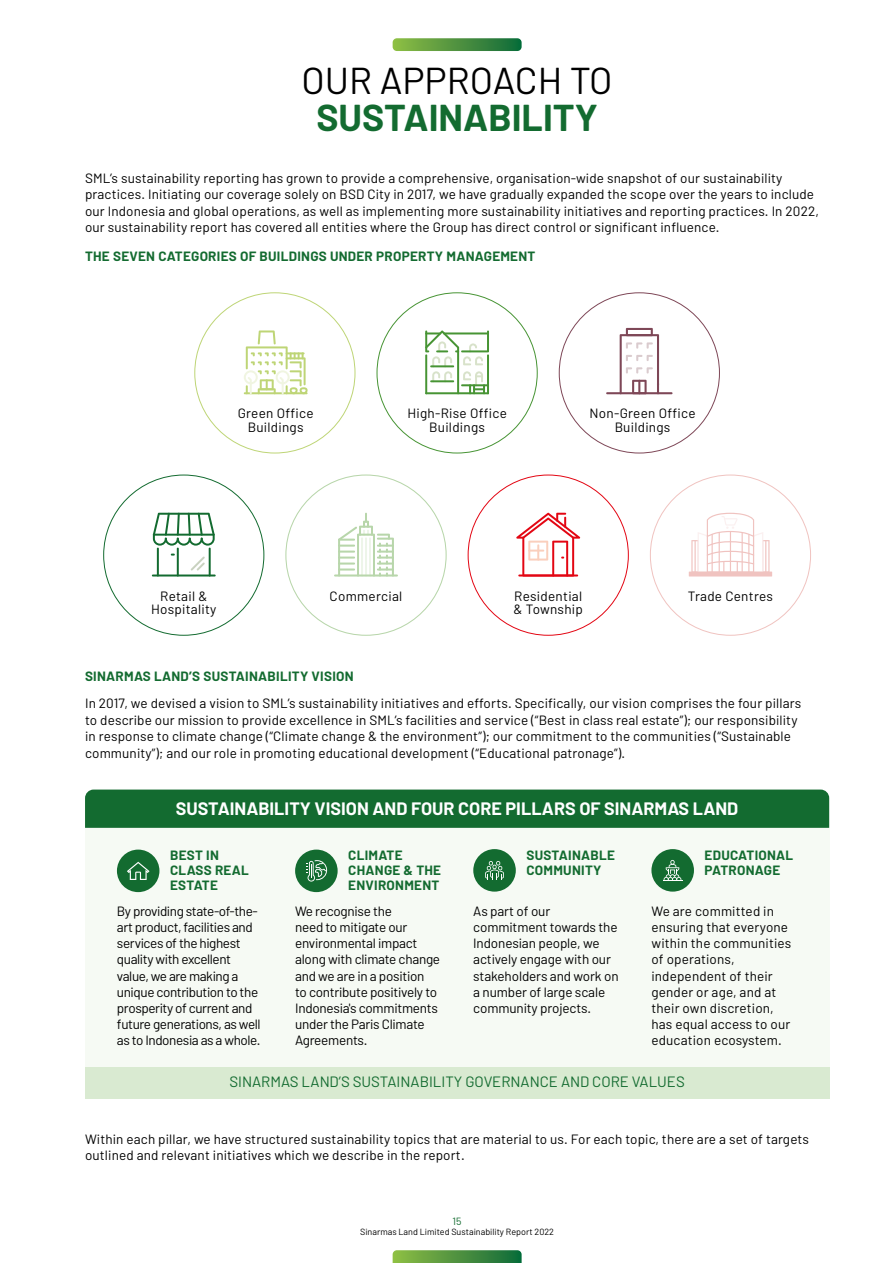
<style>
.page{position:relative;width:893px;height:1263px;background:#fff}
.page>*{position:absolute;margin:0;border:0;box-sizing:border-box;transform-origin:0 0}
.t1{font:700 37.5px "Barlow";color:#136b30}
.t2{font:37.5px "Barlow";color:#000}
.t3{font:700 18px "Barlow";color:#fff}
.t4{font:15px "Barlow";color:#136b30}
.t5{font:13.5px/16.2px "Barlow";letter-spacing:.01em;color:#000}
.t6{font:13.5px/16.2px "Barlow";letter-spacing:-.03em;color:#000}
.t7{font:700 13.5px/15px "Barlow";letter-spacing:.02em;color:#136b30}
.t8{font:13.5px/16.2px "Barlow";letter-spacing:-.02em;color:#000}
.t9{font:13.5px/16.2px "Barlow";letter-spacing:-.01em;color:#000}
.t10{font:10.5px "Barlow";color:#136b30}
.t11{font:9px "Barlow";color:#000}
</style>
<div class="page">
<div style="left:85px;top:828px;width:744px;height:239px;background:#f6faf4"></div>
<div style="left:85px;top:1067px;width:744px;height:31px;background:#d9ead1"></div>
<div style="left:85px;top:789px;width:744px;height:39px;background:#136b30"></div>
<div style="left:117px;top:849px;width:42px;height:43px;background:#136b30;border-radius:50%"></div>
<svg style="left:127px;top:862px;width:23px;height:18px"></svg>
<div style="left:295px;top:849px;width:43px;height:43px;background:#136b30;border-radius:50%"></div>
<svg style="left:306px;top:860px;width:21px;height:21px"></svg>
<div style="left:473px;top:849px;width:43px;height:43px;background:#136b30;border-radius:50%"></div>
<svg style="left:485px;top:861px;width:19px;height:19px"></svg>
<div style="left:651px;top:849px;width:43px;height:43px;background:#136b30;border-radius:50%"></div>
<svg style="left:663px;top:860px;width:20px;height:21px"></svg>
<hr style="left:606px;top:392px;width:66px;height:2px;background:#7e4757">
<svg style="left:620px;top:328px;width:39px;height:65px"></svg>
<svg style="left:244px;top:330px;width:64px;height:64px"></svg>
<svg style="left:425px;top:330px;width:64px;height:64px"></svg>
<hr style="left:461px;top:384px;width:24px;height:2px;background:#479434">
<hr style="left:152px;top:574px;width:64px;height:2px;background:#136b30">
<hr style="left:157px;top:548px;width:2px;height:28px;background:#136b30">
<hr style="left:177px;top:548px;width:2px;height:28px;background:#136b30">
<hr style="left:209px;top:548px;width:2px;height:28px;background:#136b30">
<svg style="left:191px;top:556px;width:14px;height:14px"></svg>
<svg style="left:153px;top:513px;width:62px;height:33px"></svg>
<svg style="left:516px;top:513px;width:64px;height:63px"></svg>
<svg style="left:689px;top:513px;width:83px;height:63px"></svg>
<hr style="left:334px;top:574px;width:64px;height:2px;background:#d9ead1">
<svg style="left:338px;top:513px;width:56px;height:63px"></svg>
<svg style="left:393px;top:38px;width:129px;height:13px;background:#529543"></svg>
<svg style="left:393px;top:1250px;width:129px;height:13px;background:#529543"></svg>
<h1 class="t2" style="left:302px;top:57px;width:313px">OUR APPROACH TO</h1>
<h1 class="t1" style="left:316px;top:94px;width:283px">SUSTAINABILITY</h1>
<p class="t5" style="left:85px;top:169px;width:735px">SML’s sustainability reporting has grown to provide a comprehensive, organisation-wide snapshot of our sustainability practices. Initiating our coverage solely on BSD City in 2017, we have gradually expanded the scope over the years to include our Indonesia and global operations, as well as implementing more sustainability initiatives and reporting practices. In 2022, our sustainability report has covered all entities where the Group has direct control or significant influence.</p>
<p class="t7" style="left:85px;top:248px;width:452px">THE SEVEN CATEGORIES OF BUILDINGS UNDER PROPERTY MANAGEMENT</p>
<p class="t5" style="left:238px;top:406px;width:77px;line-height:13.5px;text-align:center">Green Office<br>Buildings</p>
<p class="t5" style="left:407px;top:406px;width:101px;line-height:13.5px;text-align:center">High-Rise Office<br>Buildings</p>
<p class="t5" style="left:589px;top:406px;width:108px;line-height:13.5px;text-align:center">Non-Green Office<br>Buildings</p>
<p class="t5" style="left:151px;top:589px;width:67px;line-height:13.5px;text-align:center">Retail &amp;<br>Hospitality</p>
<p class="t5" style="left:513px;top:589px;width:71px;line-height:13.5px">Residential &amp; Township</p>
<p class="t5" style="left:330px;top:587px;width:74px">Commercial</p>
<p class="t5" style="left:688px;top:587px;width:87px">Trade Centres</p>
<p class="t7" style="left:85px;top:669px;width:270px">SINARMAS LAND’S SUSTAINABILITY VISION</p>
<p class="t5" style="left:85px;top:695px;width:718px">In 2017, we devised a vision to SML’s sustainability initiatives and efforts. Specifically, our vision comprises the four pillars to describe our mission to provide excellence in SML’s facilities and service (“Best in class real estate”); our responsibility in response to climate change (“Climate change &amp; the environment”); our commitment to the communities (“Sustainable community”); and our role in promoting educational development (“Educational patronage”).</p>
<h2 class="t3" style="left:176px;top:797px;width:564px">SUSTAINABILITY VISION AND FOUR CORE PILLARS OF SINARMAS LAND</h2>
<p class="t7" style="left:170px;top:847px;width:80px">BEST IN<br>CLASS REAL<br>ESTATE</p>
<p class="t7" style="left:348px;top:847px;width:94px">CLIMATE<br>CHANGE &amp; THE<br>ENVIRONMENT</p>
<p class="t7" style="left:526px;top:847px;width:90px">SUSTAINABLE<br>COMMUNITY</p>
<p class="t7" style="left:705px;top:847px;width:90px">EDUCATIONAL<br>PATRONAGE</p>
<p class="t6" style="left:117px;top:902px;width:145px">By providing state-of-the&shy;art product, facilities and services of the highest quality with excellent value, we are making a unique contribution to the prosperity of current and future generations, as well as to Indonesia as a whole.</p>
<p class="t8" style="left:295px;top:902px;width:147px">We recognise the<br>need to mitigate our environmental impact along with climate change and we are in a position<br>to contribute positively to<br>Indonesia's commitments under the Paris Climate<br>Agreements.</p>
<p class="t9" style="left:473px;top:902px;width:147px">As part of our commitment towards the<br>Indonesian people, we actively engage with our stakeholders and work on a number of large scale community projects.</p>
<p class="t5" style="left:651px;top:902px;width:141px">We are committed in ensuring that everyone within the communities of operations, independent of their gender or age, and at their own discretion, has equal access to our education ecosystem.</p>
<p class="t4" style="left:229px;top:1072px;width:457px">SINARMAS LAND’S SUSTAINABILITY GOVERNANCE AND CORE VALUES</p>
<p class="t5" style="left:85px;top:1130px;width:726px">Within each pillar, we have structured sustainability topics that are material to us. For each topic, there are a set of targets outlined and relevant initiatives which we describe in the report.</p>
<p class="t10" style="left:453px;top:1214px;width:11px">15</p>
<p class="t11" style="left:360px;top:1226px;width:195px">Sinarmas Land Limited Sustainability Report 2022</p>
</div>
